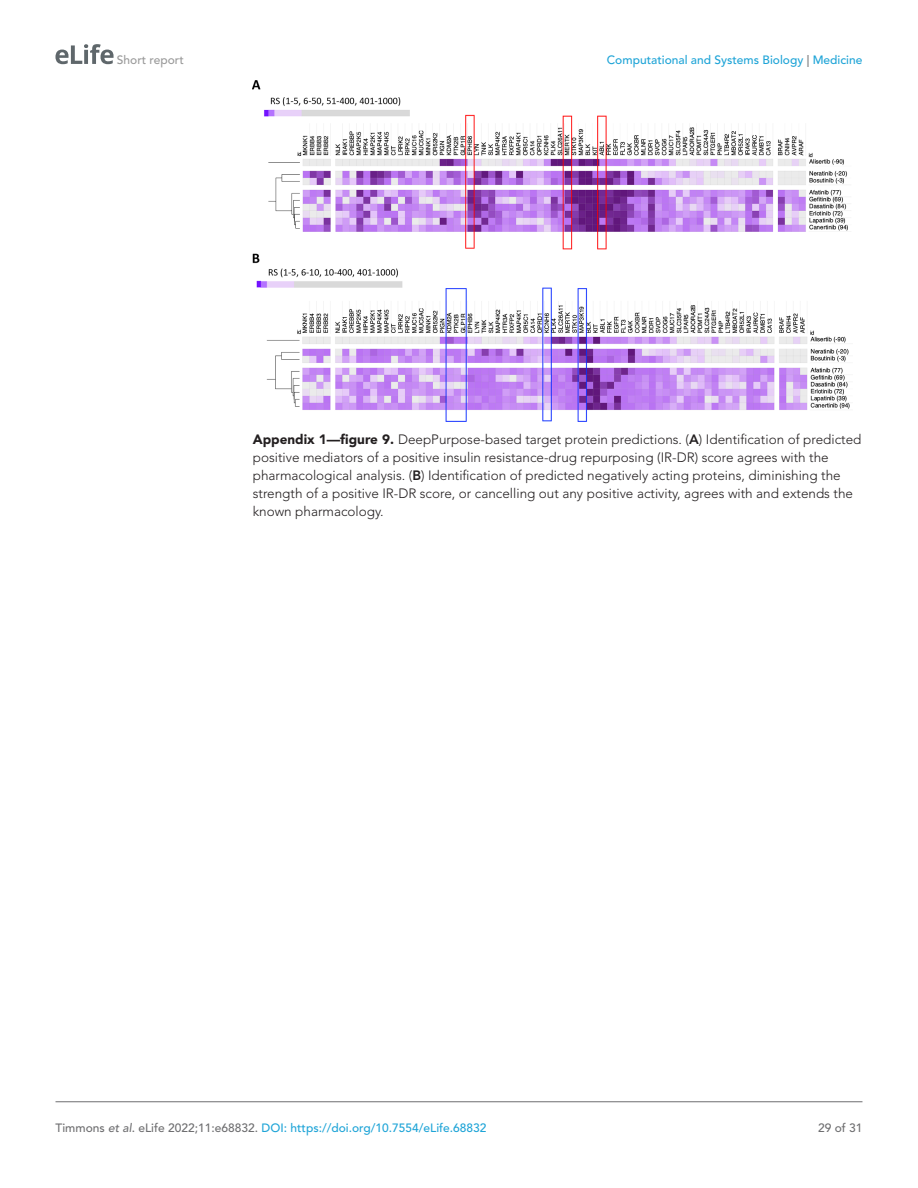
<style>
.page{position:relative;width:918px;height:1188px;background:#fff}
.page>*{position:absolute;margin:0;border:0;box-sizing:border-box;transform-origin:0 0}
.t1{font:300 13.5px/18px "Avenir LT Std";color:#231f20}
.t2{font:500 12px "Avenir LT Std";color:#1ea4d7}
.t3{font:500 12px "Avenir LT Std";color:#9a9a9a}
.t4{font:500 12px "Avenir LT Std";color:#6e6e70}
.s1{color:#6e6e70}
.s2{font-weight:900}
.s3{font-weight:800}
.s4{font-style:italic;color:#6e6e70}
</style>
<div class="page">
<svg style="left:55px;top:44px;width:59px;height:20px"></svg>
<hr style="left:56px;top:1101px;width:806px;height:1px;background:#6e6e70">
<img style="left:253px;top:81px;width:597px;height:340px">
<p class="t3" style="left:117px;top:53px;width:68px">Short report</p>
<p class="t2" style="left:607px;top:53px;width:257px">Computational and Systems Biology <span class="s1">|</span> Medicine</p>
<p class="t1" style="left:253px;top:430px;width:610px"><span class="s2">Appendix 1—figure 9.</span> DeepPurpose-based target protein predictions. (<span class="s3">A</span>) Identification of predicted positive mediators of a positive insulin resistance-drug repurposing (IR-DR) score agrees with the pharmacological analysis. (<span class="s3">B</span>) Identification of predicted negatively acting proteins, diminishing the strength of a positive IR-DR score, or cancelling out any positive activity, agrees with and extends the known pharmacology.</p>
<p class="t2" style="left:56px;top:1121px;width:433px"><span class="s1">Timmons</span> <span class="s4">et al</span><span class="s1">. eLife 2022;11:e68832.</span> DOI: https://doi.org/10.7554/eLife.68832</p>
<p class="t4" style="left:818px;top:1121px;width:46px">29 of 31</p>
</div>
